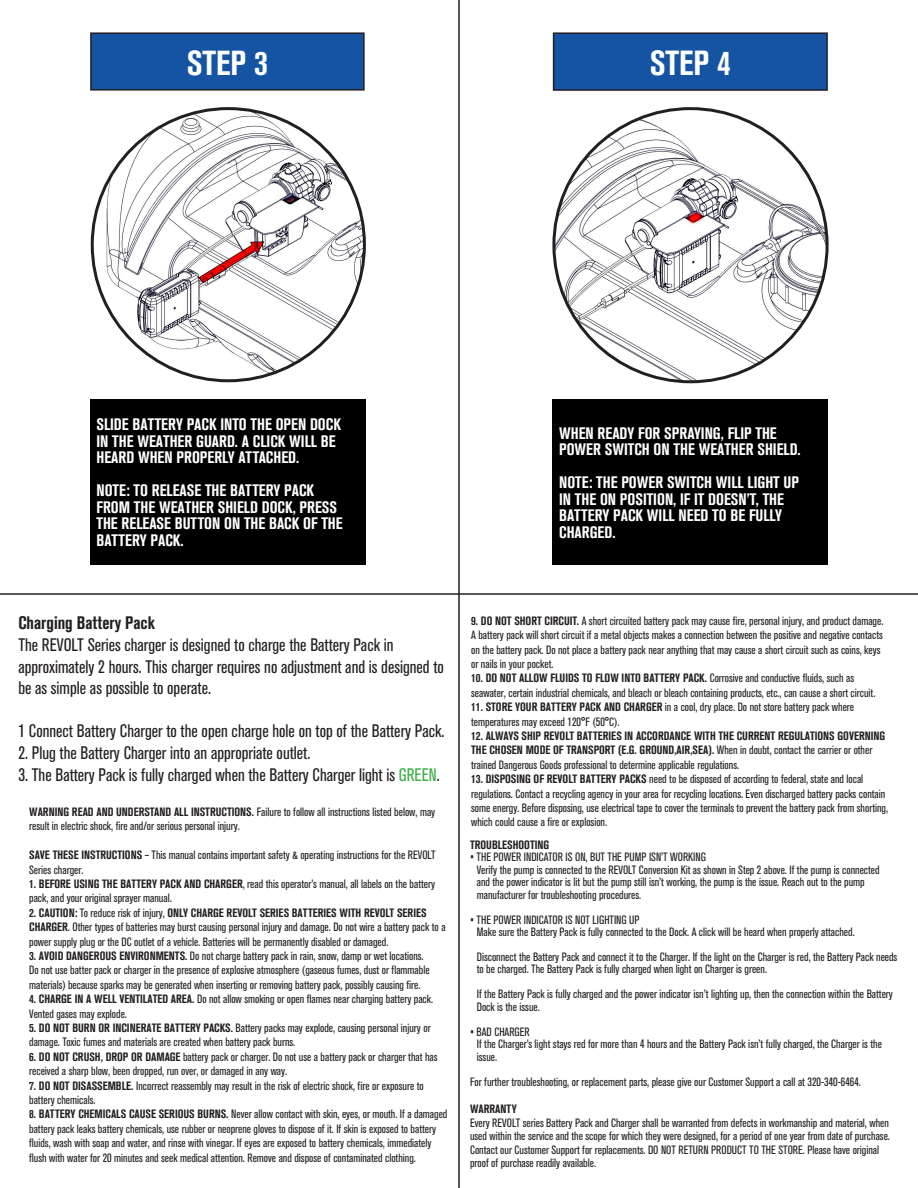
<style>
.page{position:relative;width:918px;height:1188px;background:#fff}
.page>*{position:absolute;margin:0;border:0;box-sizing:border-box;transform-origin:0 0}
.t1{font:700 condensed 34.5px "Akzidenz Grotesk BQ";color:#fff}
.t2{font:700 condensed 34.35px "Akzidenz Grotesk BQ";color:#fff}
.t3{font:condensed 18px/21.6px "Akzidenz Grotesk BQ";color:#231f20}
.t4{font:700 condensed 18px "Akzidenz Grotesk BQ";color:#231f20}
.t5{font:700 condensed 16.5px/16.5px "Akzidenz Grotesk BQ";color:#fff}
.t6{font:condensed 12px/14.4px "Akzidenz Grotesk BQ";color:#231f20}
.t7{font:700 condensed 12px/14.4px "Akzidenz Grotesk BQ";color:#231f20}
.s1{color:#40ae49}
.s2{font-weight:700}
.s3{font-weight:400}
</style>
<div class="page">
<hr style="left:458px;top:0;width:2px;height:1188px;background:#231f20">
<hr style="left:0;top:593px;width:918px;height:2px;background:#231f20">
<img style="left:92px;top:109px;width:272px;height:272px;border-radius:136px">
<div style="left:90px;top:399px;width:276px;height:165px;background:#000"></div>
<div style="left:91px;top:33px;width:273px;height:57px;background:#1553a3"></div>
<div style="left:90px;top:32px;width:275px;height:59px;border:2px solid #231f20"></div>
<img style="left:554px;top:109px;width:273px;height:273px;border-radius:137px">
<div style="left:554px;top:33px;width:273px;height:57px;background:#1553a3"></div>
<div style="left:553px;top:32px;width:275px;height:59px;border:2px solid #231f20"></div>
<div style="left:552px;top:399px;width:276px;height:165px;background:#000"></div>
<p class="t2" style="left:187px;top:43px;width:83px">STEP 3</p>
<p class="t1" style="left:650px;top:43px;width:83px">STEP 4</p>
<p class="t5" style="left:96px;top:416px;width:246px">SLIDE BATTERY PACK INTO THE OPEN DOCK<br>IN THE WEATHER GUARD. A CLICK WILL BE<br>HEARD WHEN PROPERLY ATTACHED.</p>
<p class="t5" style="left:96px;top:482px;width:248px">NOTE: TO RELEASE THE BATTERY PACK<br>FROM THE WEATHER SHIELD DOCK, PRESS<br>THE RELEASE BUTTON ON THE BACK OF THE<br>BATTERY PACK.</p>
<p class="t5" style="left:559px;top:425px;width:243px">WHEN READY FOR SPRAYING, FLIP THE<br>POWER SWITCH ON THE WEATHER SHIELD.</p>
<p class="t5" style="left:559px;top:474px;width:241px">NOTE: THE POWER SWITCH WILL LIGHT UP<br>IN THE ON POSITION, IF IT DOESN’T, THE<br>BATTERY PACK WILL NEED TO BE FULLY<br>CHARGED.</p>
<p class="t4" style="left:18px;top:613px;width:138px">Charging Battery Pack</p>
<p class="t3" style="left:18px;top:634px;width:427px">The REVOLT Series charger is designed to charge the Battery Pack in approximately 2 hours. This charger requires no adjustment and is designed to be as simple as possible to operate.</p>
<p class="t3" style="left:18px;top:721px;width:428px">1 Connect Battery Charger to the open charge hole on top of the Battery Pack.</p>
<p class="t3" style="left:18px;top:742px;width:294px">2. Plug the Battery Charger into an appropriate outlet.</p>
<p class="t3" style="left:18px;top:764px;width:423px">3. The Battery Pack is fully charged when the Battery Charger light is <span class="s1">GREEN</span>.</p>
<p class="t6" style="left:29px;top:805px;width:408px"><span class="s2">WARNING READ AND UNDERSTAND ALL INSTRUCTIONS.</span> Failure to follow all instructions listed below, may result in electric shock, fire and/or serious personal injury.</p>
<p class="t6" style="left:29px;top:848px;width:408px"><span class="s2">SAVE THESE INSTRUCTIONS</span> – This manual contains important safety &amp; operating instructions for the REVOLT<br>Series charger.</p>
<p class="t6" style="left:29px;top:877px;width:407px"><span class="s2">1. BEFORE USING THE BATTERY PACK AND CHARGER</span>, read this operator’s manual, all labels on the battery pack, and your original sprayer manual.</p>
<p class="t6" style="left:29px;top:906px;width:418px"><span class="s2">2. CAUTION:</span> To reduce risk of injury, <span class="s2">ONLY CHARGE REVOLT SERIES BATTERIES WITH REVOLT SERIES<br>CHARGER</span>. Other types of batteries may burst causing personal injury and damage. Do not wire a battery pack to a power supply plug or the DC outlet of a vehicle. Batteries will be permanently disabled or damaged.</p>
<p class="t6" style="left:29px;top:949px;width:402px"><span class="s2">3. AVOID DANGEROUS ENVIRONMENTS.</span> Do not charge battery pack in rain, snow, damp or wet locations.<br>Do not use batter pack or charger in the presence of explosive atmosphere (gaseous fumes, dust or flammable materials) because sparks may be generated when inserting or removing battery pack, possibly causing fire.</p>
<p class="t6" style="left:29px;top:992px;width:405px"><span class="s2">4. CHARGE IN A WELL VENTILATED AREA.</span> Do not allow smoking or open flames near charging battery pack.<br>Vented gases may explode.</p>
<p class="t6" style="left:29px;top:1021px;width:403px"><span class="s2">5. DO NOT BURN OR INCINERATE BATTERY PACKS.</span> Battery packs may explode, causing personal injury or damage. Toxic fumes and materials are created when battery pack burns.</p>
<p class="t6" style="left:29px;top:1050px;width:410px"><span class="s2">6. DO NOT CRUSH, DROP OR DAMAGE</span> battery pack or charger. Do not use a battery pack or charger that has received a sharp blow, been dropped, run over, or damaged in any way.</p>
<p class="t6" style="left:29px;top:1078px;width:396px"><span class="s2">7. DO NOT DISASSEMBLE.</span> Incorrect reassembly may result in the risk of electric shock, fire or exposure to battery chemicals.</p>
<p class="t6" style="left:29px;top:1107px;width:420px"><span class="s2">8. BATTERY CHEMICALS CAUSE SERIOUS BURNS.</span> Never allow contact with skin, eyes, or mouth. If a damaged battery pack leaks battery chemicals, use rubber or neoprene gloves to dispose of it. If skin is exposed to battery fluids, wash with soap and water, and rinse with vinegar. If eyes are exposed to battery chemicals, immediately flush with water for 20 minutes and seek medical attention. Remove and dispose of contaminated clothing.</p>
<p class="t6" style="left:471px;top:614px;width:414px"><span class="s2">9. DO NOT SHORT CIRCUIT.</span> A short circuited battery pack may cause fire, personal injury, and product damage.<br>A battery pack will short circuit if a metal objects makes a connection between the positive and negative contacts on the battery pack. Do not place a battery pack near anything that may cause a short circuit such as coins, keys or nails in your pocket.</p>
<p class="t6" style="left:471px;top:671px;width:406px"><span class="s2">10. DO NOT ALLOW FLUIDS TO FLOW INTO BATTERY PACK.</span> Corrosive and conductive fluids, such as seawater, certain industrial chemicals, and bleach or bleach containing products, etc., can cause a short circuit.</p>
<p class="t6" style="left:471px;top:700px;width:384px"><span class="s2">11. STORE YOUR BATTERY PACK AND CHARGER</span> in a cool, dry place. Do not store battery pack where temperatures may exceed 120°F (50°C).</p>
<p class="t7" style="left:471px;top:729px;width:416px">12. ALWAYS SHIP REVOLT BATTERIES IN ACCORDANCE WITH THE CURRENT REGULATIONS GOVERNING<br>THE CHOSEN MODE OF TRANSPORT (E.G. GROUND,AIR,SEA). <span class="s3">When in doubt, contact the carrier or other trained Dangerous Goods professional to determine applicable regulations.</span></p>
<p class="t6" style="left:471px;top:772px;width:418px"><span class="s2">13. DISPOSING OF REVOLT BATTERY PACKS</span> need to be disposed of according to federal, state and local regulations. Contact a recycling agency in your area for recycling locations. Even discharged battery packs contain some energy. Before disposing, use electrical tape to cover the terminals to prevent the battery pack from shorting, which could cause a fire or explosion.</p>
<p class="t7" style="left:470px;top:837px;width:81px">TROUBLESHOOTING</p>
<p class="t6" style="left:470px;top:850px;width:237px">• THE POWER INDICATOR IS ON, BUT THE PUMP ISN’T WORKING</p>
<p class="t6" style="left:477px;top:864px;width:404px;line-height:12.5px">Verify the pump is connected to the REVOLT Conversion Kit as shown in Step 2 above. If the pump is connected and the power indicator is lit but the pump still isn’t working, the pump is the issue. Reach out to the pump manufacturer for troubleshooting procedures.</p>
<p class="t6" style="left:470px;top:912px;width:171px">• THE POWER INDICATOR IS NOT LIGHTING UP</p>
<p class="t6" style="left:477px;top:925px;width:379px">Make sure the Battery Pack is fully connected to the Dock. A click will be heard when properly attached.</p>
<p class="t6" style="left:477px;top:951px;width:422px;line-height:12.5px">Disconnect the Battery Pack and connect it to the Charger. If the light on the Charger is red, the Battery Pack needs to be charged. The Battery Pack is fully charged when light on Charger is green.</p>
<p class="t6" style="left:477px;top:988px;width:418px;line-height:12.5px">If the Battery Pack is fully charged and the power indicator isn’t lighting up, then the connection within the Battery<br>Dock is the issue.</p>
<p class="t6" style="left:470px;top:1024px;width:61px">• BAD CHARGER</p>
<p class="t6" style="left:477px;top:1038px;width:407px;line-height:12.5px">If the Charger’s light stays red for more than 4 hours and the Battery Pack isn’t fully charged, the Charger is the issue.</p>
<p class="t6" style="left:470px;top:1075px;width:392px">For further troubleshooting, or replacement parts, please give our Customer Support a call at 320-340-6464.</p>
<p class="t7" style="left:470px;top:1102px;width:48px">WARRANTY</p>
<p class="t6" style="left:470px;top:1116px;width:421px;line-height:13.5px">Every REVOLT series Battery Pack and Charger shall be warranted from defects in workmanship and material, when used within the service and the scope for which they were designed, for a period of one year from date of purchase.<br>Contact our Customer Support for replacements. DO NOT RETURN PRODUCT TO THE STORE. Please have original proof of purchase readily available.</p>
</div>
